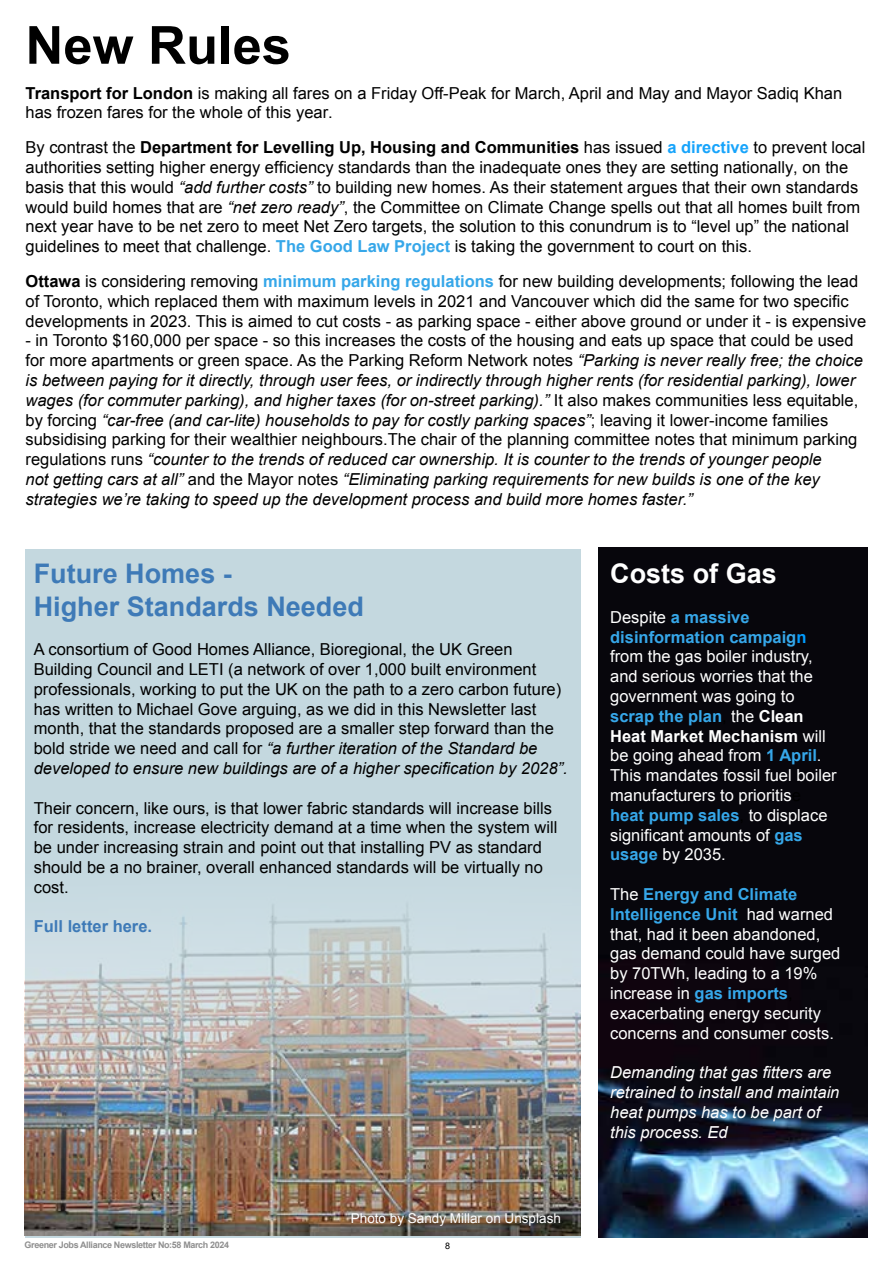
<style>
.page{position:relative;width:893px;height:1263px;background:#fff}
.page>*{position:absolute;margin:0;border:0;box-sizing:border-box;transform-origin:0 0}
.t1{font:700 52.5px "Arial";color:#000}
.t2{font:700 27px/32.4px "Arial";color:#3e7ab7}
.t3{font:700 27px "Arial";color:#fff}
.t4{font:16.5px/19.8px "Arial";color:#000}
.t5{font:italic 16.5px/19.8px "Arial";color:#000}
.t6{font:16.5px/19.8px "Arial";color:#fff}
.t7{font:italic 16.5px/19.8px "Arial";color:#fff}
.t8{font:700 16.5px "Arial";color:#3e7ab7}
.t9{font:13.5px "Arial";color:#fff}
.t10{font:700 9px "Arial";letter-spacing:-.04em;color:#8f8f8f}
.t11{font:9px "Arial";color:#000}
.s1{font-weight:700}
.s2{font-weight:700;color:#17a4fb}
.s3{font-style:italic}
.s4{font-weight:700;color:#36a7e9}
.s5{font-style:normal}
.s6{font-weight:700;color:#009bff}
.s7{color:#000}
</style>
<div class="page">
<img style="left:599px;top:547px;width:268px;height:690px">
<div style="left:26px;top:549px;width:555px;height:688px;background:#c4d8df"></div>
<img style="left:24px;top:863px;width:557px;height:373px">
<h1 class="t1" style="left:26px;top:11px;width:267px">New Rules</h1>
<p class="t4" style="left:26px;top:83px;width:818px"><span class="s1">Transport for London</span> is making all fares on a Friday Off-Peak for March, April and May and Mayor Sadiq Khan has frozen fares for the whole of this year.</p>
<p class="t4" style="left:26px;top:138px;width:841px">By contrast the <span class="s1">Department for Levelling Up, Housing and Communities</span> has issued <span class="s2">a directive</span> to prevent local authorities setting higher energy efficiency standards than the inadequate ones they are setting nationally, on the basis that this would <span class="s3">“add further costs”</span> to building new homes. As their statement argues that their own standards would build homes that are <span class="s3">“net zero ready”</span>, the Committee on Climate Change spells out that all homes built from next year have to be net zero to meet Net Zero targets, the solution to this conundrum is to “level up” the national guidelines to meet that challenge. <span class="s4">The Good Law Project</span> is taking the government to court on this.</p>
<p class="t4" style="left:26px;top:271px;width:842px"><span class="s1">Ottawa</span> is considering removing <span class="s4">minimum parking regulations</span> for new building developments; following the lead of Toronto, which replaced them with maximum levels in 2021 and Vancouver which did the same for two specific developments in 2023. This is aimed to cut costs - as parking space - either above ground or under it - is expensive</p>
<p class="t5" style="left:26px;top:331px;width:839px"><span class="s5">- in Toronto $160,000 per space - so this increases the costs of the housing and eats up space that could be used for more apartments or green space. As the Parking Reform Network notes</span> “Parking is never really free; the choice is between paying for it directly, through user fees, or indirectly through higher rents (for residential parking), lower wages (for commuter parking), and higher taxes (for on-street parking).” <span class="s5">It also makes communities less equitable, by forcing</span> “car-free (and car-lite) households to pay for costly parking spaces”<span class="s5">; leaving it lower-income families subsidising parking for their wealthier neighbours.The chair of the planning committee notes that minimum parking regulations runs</span> “counter to the trends of reduced car ownership. It is counter to the trends of younger people<br>not getting cars at all” <span class="s5">and the Mayor notes</span> “Eliminating parking requirements for new builds is one of the key strategies we’re taking to speed up the development process and build more homes faster.”</p>
<h2 class="t2" style="left:34px;top:558px;width:332px">Future Homes -<br>Higher Standards Needed</h2>
<p class="t4" style="left:34px;top:640px;width:535px">A consortium of Good Homes Alliance, Bioregional, the UK Green Building Council and LETI (a network of over 1,000 built environment professionals, working to put the UK on the path to a zero carbon future) has written to Michael Gove arguing, as we did in this Newsletter last month, that the standards proposed are a smaller step forward than the bold stride we need and call for <span class="s3">“a further iteration of the Standard be developed to ensure new buildings are of a higher specification by 2028”.</span></p>
<p class="t4" style="left:34px;top:798px;width:525px">Their concern, like ours, is that lower fabric standards will increase bills for residents, increase electricity demand at a time when the system will be under increasing strain and point out that installing PV as standard should be a no brainer, overall enhanced standards will be virtually no cost.</p>
<p class="t8" style="left:34px;top:916px;width:120px">Full letter here.</p>
<p class="t9" style="left:351px;top:1209px;width:212px">Photo by Sandy Millar on Unsplash</p>
<p class="t10" style="left:25px;top:1239px;width:206px">Greener Jobs Alliance Newsletter No:58 March 2024</p>
<p class="t11" style="left:445px;top:1239px;width:7px">8</p>
<h2 class="t3" style="left:610px;top:556px;width:168px">Costs of Gas</h2>
<p class="t6" style="left:610px;top:607px;width:228px">Despite <span class="s4">a massive disinformation campaig</span><span class="s6">n </span>from the gas boiler industry, and serious worries that the government was going to <span class="s4">scrap the plan</span><span class="s7">,</span> the <span class="s1">Clean<br>Heat Market Mechanism</span> will be going ahead from <span class="s4">1 April</span>.<br>This mandates fossil fuel boiler manufacturers to prioritis<span class="s7">e </span><span class="s4">heat pump sales</span><span class="s7">,</span> to displace significant amounts of <span class="s4">gas usage</span> by 2035.</p>
<p class="t6" style="left:610px;top:884px;width:232px">The <span class="s4">Energy and Climate<br>Intelligence Unit</span> had warned that, had it been abandoned, gas demand could have surged by 70TWh, leading to a 19% increase in <span class="s4">gas imports</span><span class="s7">, </span>exacerbating energy security concerns and consumer costs.</p>
<p class="t7" style="left:610px;top:1063px;width:231px">Demanding that gas fitters are retrained to install and maintain heat pumps has to be part of this process. Ed</p>
</div>
